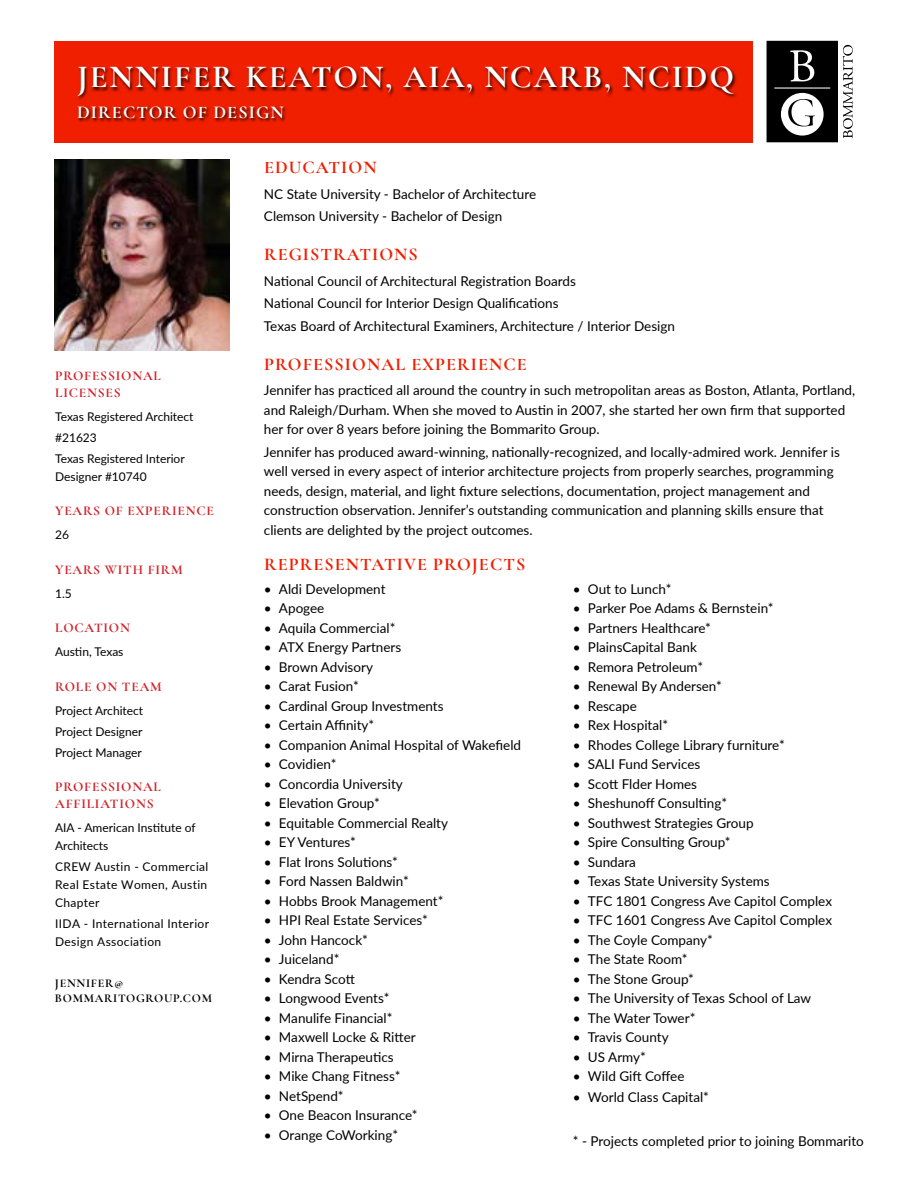
<style>
.page{position:relative;width:918px;height:1188px;background:#fff}
.page>*{position:absolute;margin:0;border:0;box-sizing:border-box;transform-origin:0 0}
.t1{font:700 32.25px "Cormorant Garamond";letter-spacing:.06em;color:#fff}
.t2{font:700 18.15px "Cormorant Garamond";letter-spacing:.06em;color:#fff}
.t3{font:700 18px "Cormorant Garamond";letter-spacing:.06em;color:#ef1f00}
.t4{font:13.5px/19.5px "Lato";color:#000}
.t5{font:700 13.5px/16.5px "Cormorant Garamond";letter-spacing:.06em;color:#d2232a}
.t6{font:12px/21px "Lato";color:#000}
.t7{font:12px/18px "Lato";letter-spacing:.03em;color:#000}
.t8{font:700 12px/15px "Cormorant Garamond";letter-spacing:.06em;color:#000}
</style>
<div class="page">
<div style="left:54px;top:41px;width:699px;height:101px;background:#ef1f00"></div>
<img style="left:54px;top:160px;width:176px;height:190px">
<div style="left:78px;top:66px;width:660px;height:57px;background:#000;opacity:.75"></div>
<svg style="left:767px;top:41px;width:86px;height:101px"></svg>
<h1 class="t1" style="left:77px;top:57px;width:658px">JENNIFER KEATON, AIA, NCARB, NCIDQ</h1>
<h2 class="t2" style="left:77px;top:101px;width:208px">DIRECTOR OF DESIGN</h2>
<p class="t5" style="left:55px;top:368px;width:107px">PROFESSIONAL<br>LICENSES</p>
<p class="t6" style="left:55px;top:405px;width:140px">Texas Registered Architect #21623<br>Texas Registered Interior</p>
<p class="t6" style="left:55px;top:465px;width:93px">Designer #10740</p>
<p class="t5" style="left:55px;top:503px;width:160px">YEARS OF EXPERIENCE</p>
<p class="t6" style="left:55px;top:524px;width:15px">26</p>
<p class="t5" style="left:55px;top:561px;width:129px">YEARS WITH FIRM</p>
<p class="t6" style="left:55px;top:582px;width:18px">1.5</p>
<p class="t5" style="left:55px;top:620px;width:76px">LOCATION</p>
<p class="t6" style="left:55px;top:641px;width:70px">Austin, Texas</p>
<p class="t5" style="left:55px;top:678px;width:108px">ROLE ON TEAM</p>
<p class="t6" style="left:55px;top:699px;width:90px;text-align:justify">Project Architect Project Designer Project Manager</p>
<p class="t5" style="left:55px;top:779px;width:107px">PROFESSIONAL<br>AFFILIATIONS</p>
<p class="t6" style="left:55px;top:818px;width:142px;line-height:18px">AIA - American Institute of<br>Architects</p>
<p class="t6" style="left:55px;top:857px;width:155px;line-height:18px;text-align:justify">CREW Austin - Commercial Real Estate Women, Austin Chapter</p>
<p class="t7" style="left:55px;top:914px;width:156px">IIDA - International Interior<br>Design Association</p>
<p class="t8" style="left:55px;top:976px;width:159px">JENNIFER@<br>BOMMARITOGROUP.COM</p>
<h3 class="t3" style="left:264px;top:156px;width:114px">EDUCATION</h3>
<p class="t4" style="left:264px;top:182px;width:274px;line-height:22.5px">NC State University - Bachelor of Architecture<br>Clemson University - Bachelor of Design</p>
<h3 class="t3" style="left:264px;top:243px;width:155px">REGISTRATIONS</h3>
<p class="t4" style="left:264px;top:269px;width:413px;line-height:22.5px">National Council of Architectural Registration Boards<br>National Council for Interior Design Qualifications<br>Texas Board of Architectural Examiners, Architecture / Interior Design</p>
<h3 class="t3" style="left:264px;top:353px;width:264px">PROFESSIONAL EXPERIENCE</h3>
<p class="t4" style="left:264px;top:380px;width:593px">Jennifer has practiced all around the country in such metropolitan areas as Boston, Atlanta, Portland, and Raleigh/Durham. When she moved to Austin in 2007, she started her own firm that supported her for over 8 years before joining the Bommarito Group.</p>
<p class="t4" style="left:264px;top:441px;width:577px">Jennifer has produced award-winning, nationally-recognized, and locally-admired work. Jennifer is well versed in every aspect of interior architecture projects from properly searches, programming needs, design, material, and light fixture selections, documentation, project management and construction observation. Jennifer’s outstanding communication and planning skills ensure that clients are delighted by the project outcomes.</p>
<h3 class="t3" style="left:264px;top:553px;width:263px">REPRESENTATIVE PROJECTS</h3>
<p class="t4" style="left:264px;top:579px;width:123px">• Aldi Development</p>
<p class="t4" style="left:264px;top:598px;width:62px">• Apogee</p>
<p class="t4" style="left:264px;top:618px;width:133px">• Aquila Commercial*</p>
<p class="t4" style="left:264px;top:637px;width:139px">• ATX Energy Partners</p>
<p class="t4" style="left:264px;top:657px;width:111px">• Brown Advisory</p>
<p class="t4" style="left:264px;top:676px;width:96px">• Carat Fusion*</p>
<p class="t4" style="left:264px;top:696px;width:181px">• Cardinal Group Investments</p>
<p class="t4" style="left:264px;top:715px;width:112px">• Certain Affinity*</p>
<p class="t4" style="left:264px;top:735px;width:259px">• Companion Animal Hospital of Wakefield</p>
<p class="t4" style="left:264px;top:754px;width:74px">• Covidien*</p>
<p class="t4" style="left:264px;top:774px;width:140px">• Concordia University</p>
<p class="t4" style="left:264px;top:793px;width:117px">• Elevation Group*</p>
<p class="t4" style="left:264px;top:813px;width:186px">• Equitable Commercial Realty</p>
<p class="t4" style="left:264px;top:832px;width:93px">• EY Ventures*</p>
<p class="t4" style="left:264px;top:852px;width:136px">• Flat Irons Solutions*</p>
<p class="t4" style="left:264px;top:871px;width:146px">• Ford Nassen Baldwin*</p>
<p class="t4" style="left:264px;top:891px;width:181px">• Hobbs Brook Management*</p>
<p class="t4" style="left:264px;top:910px;width:165px">• HPI Real Estate Services*</p>
<p class="t4" style="left:264px;top:930px;width:105px">• John Hancock*</p>
<p class="t4" style="left:264px;top:949px;width:77px">• Juiceland*</p>
<p class="t4" style="left:264px;top:969px;width:92px">• Kendra Scott</p>
<p class="t4" style="left:264px;top:988px;width:127px">• Longwood Events*</p>
<p class="t4" style="left:264px;top:1008px;width:130px">• Manulife Financial*</p>
<p class="t4" style="left:264px;top:1027px;width:153px">• Maxwell Locke &amp; Ritter</p>
<p class="t4" style="left:264px;top:1047px;width:131px">• Mirna Therapeutics</p>
<p class="t4" style="left:264px;top:1066px;width:138px">• Mike Chang Fitness*</p>
<p class="t4" style="left:264px;top:1086px;width:81px">• NetSpend*</p>
<p class="t4" style="left:264px;top:1105px;width:155px">• One Beacon Insurance*</p>
<p class="t4" style="left:264px;top:1125px;width:136px">• Orange CoWorking*</p>
<p class="t4" style="left:573px;top:579px;width:100px">• Out to Lunch*</p>
<p class="t4" style="left:573px;top:598px;width:202px">• Parker Poe Adams &amp; Bernstein*</p>
<p class="t4" style="left:573px;top:618px;width:140px">• Partners Healthcare*</p>
<p class="t4" style="left:573px;top:637px;width:125px">• PlainsCapital Bank</p>
<p class="t4" style="left:573px;top:657px;width:132px">• Remora Petroleum*</p>
<p class="t4" style="left:573px;top:676px;width:150px">• Renewal By Andersen*</p>
<p class="t4" style="left:573px;top:695px;width:65px">• Rescape</p>
<p class="t4" style="left:573px;top:715px;width:97px">• Rex Hospital*</p>
<p class="t4" style="left:573px;top:734px;width:213px">• Rhodes College Library furniture*</p>
<p class="t4" style="left:573px;top:754px;width:129px">• SALI Fund Services</p>
<p class="t4" style="left:573px;top:773px;width:126px">• Scott Flder Homes</p>
<p class="t4" style="left:573px;top:793px;width:156px">• Sheshunoff Consulting*</p>
<p class="t4" style="left:573px;top:812px;width:182px">• Southwest Strategies Group</p>
<p class="t4" style="left:573px;top:832px;width:159px">• Spire Consulting Group*</p>
<p class="t4" style="left:573px;top:851px;width:65px">• Sundara</p>
<p class="t4" style="left:573px;top:871px;width:198px">• Texas State University Systems</p>
<p class="t4" style="left:573px;top:890px;width:261px">• TFC 1801 Congress Ave Capitol Complex</p>
<p class="t4" style="left:573px;top:910px;width:261px">• TFC 1601 Congress Ave Capitol Complex</p>
<p class="t4" style="left:573px;top:929px;width:141px">• The Coyle Company*</p>
<p class="t4" style="left:573px;top:949px;width:116px">• The State Room*</p>
<p class="t4" style="left:573px;top:968px;width:123px">• The Stone Group*</p>
<p class="t4" style="left:573px;top:988px;width:240px">• The University of Texas School of Law</p>
<p class="t4" style="left:573px;top:1007px;width:124px">• The Water Tower*</p>
<p class="t4" style="left:573px;top:1027px;width:97px">• Travis County</p>
<p class="t4" style="left:573px;top:1046px;width:74px">• US Army*</p>
<p class="t4" style="left:573px;top:1066px;width:113px">• Wild Gift Coffee</p>
<p class="t4" style="left:573px;top:1087px;width:138px">• World Class Capital*</p>
<p class="t4" style="left:573px;top:1130px;width:292px">* - Projects completed prior to joining Bommarito</p>
</div>
